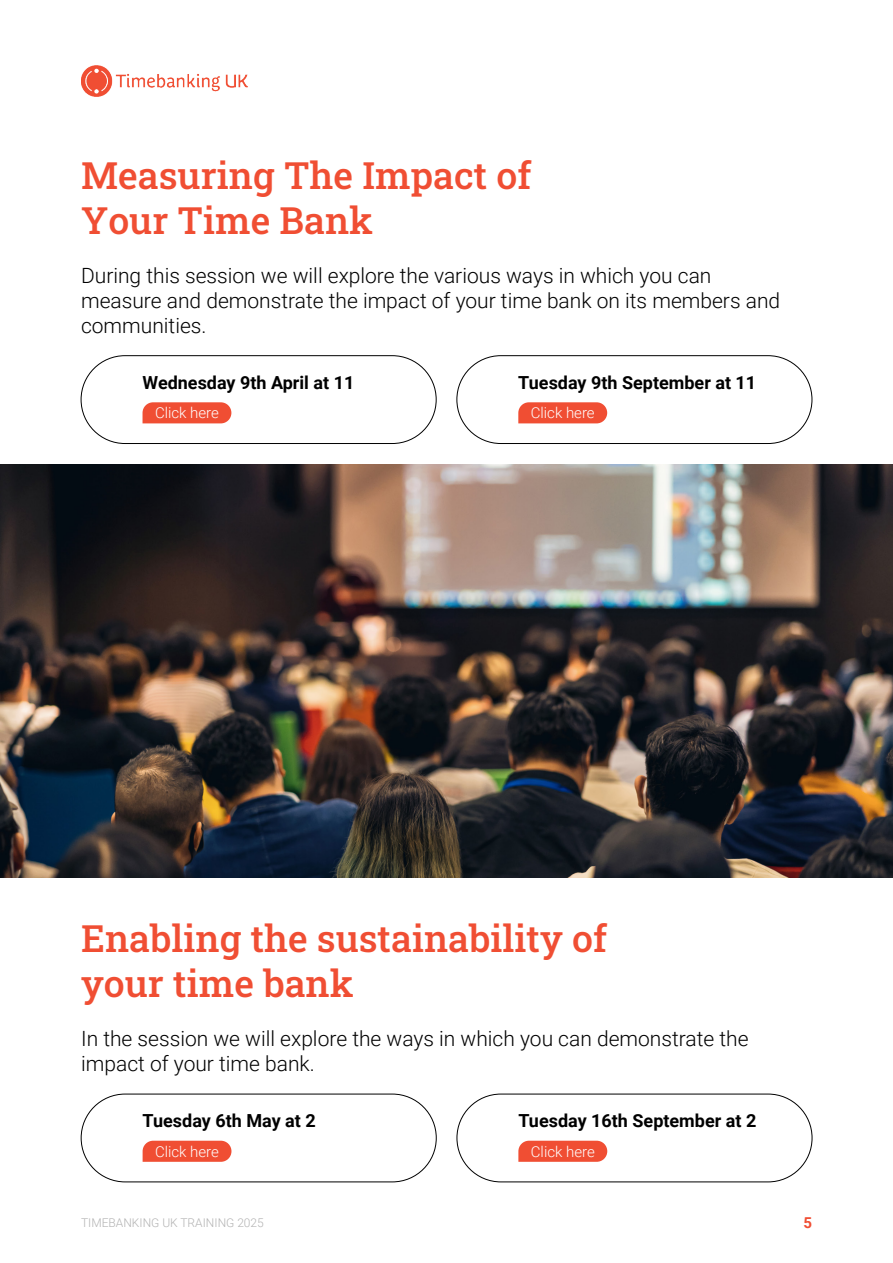
<style>
.page{position:relative;width:893px;height:1263px;background:#fff}
.page>*{position:absolute;margin:0;border:0;box-sizing:border-box;transform-origin:0 0}
.t1{font:37.5px/45px "Roboto Slab";color:#f04e33}
.t2{font:300 21px/25.2px "Roboto";color:#000}
.t3{font:700 18px "Roboto";color:#000}
.t4{font:300 15px "Roboto";color:#fff}
.t5{font:700 15px "Roboto";color:#f04e33}
.t6{font:300 12px "Roboto";color:#b3b3b3}
</style>
<div class="page">
<img style="left:81px;top:65px;width:167px;height:32px">
<img style="left:0;top:465px;width:893px;height:412px">
<div style="left:81px;top:356px;width:355px;height:88px;border:1px solid #000;border-radius:44px"></div>
<div style="left:457px;top:356px;width:355px;height:88px;border:1px solid #000;border-radius:44px"></div>
<svg style="left:143px;top:402px;width:88px;height:21px;background:#f0563c"></svg>
<svg style="left:518px;top:402px;width:89px;height:21px;background:#f0573d"></svg>
<div style="left:81px;top:1094px;width:355px;height:88px;border:1px solid #000;border-radius:44px"></div>
<div style="left:457px;top:1094px;width:355px;height:88px;border:1px solid #000;border-radius:44px"></div>
<svg style="left:143px;top:1141px;width:88px;height:21px;background:#f0543a"></svg>
<svg style="left:518px;top:1141px;width:89px;height:21px;background:#f0563c"></svg>
<p class="t1" style="left:81px;top:152px;width:452px">Measuring The Impact of<br>Your Time Bank</p>
<p class="t2" style="left:81px;top:262px;width:701px">During this session we will explore the various ways in which you can measure and demonstrate the impact of your time bank on its members and communities.</p>
<p class="t3" style="left:143px;top:370px;width:213px">Wednesday 9th April at 11</p>
<p class="t4" style="left:155px;top:402px;width:65px">Click here</p>
<p class="t3" style="left:518px;top:370px;width:239px">Tuesday 9th September at 11</p>
<p class="t4" style="left:531px;top:402px;width:65px">Click here</p>
<p class="t1" style="left:81px;top:914px;width:527px">Enabling the sustainability of your time bank</p>
<p class="t2" style="left:81px;top:1025px;width:669px">In the session we will explore the ways in which you can demonstrate the impact of your time bank.</p>
<p class="t3" style="left:143px;top:1108px;width:175px">Tuesday 6th May at 2</p>
<p class="t4" style="left:155px;top:1141px;width:65px">Click here</p>
<p class="t3" style="left:518px;top:1108px;width:239px">Tuesday 16th September at 2</p>
<p class="t4" style="left:531px;top:1141px;width:65px">Click here</p>
<p class="t6" style="left:81px;top:1214px;width:184px">TIMEBANKING UK TRAINING 2025</p>
<p class="t5" style="left:803px;top:1212px;width:10px">5</p>
</div>
